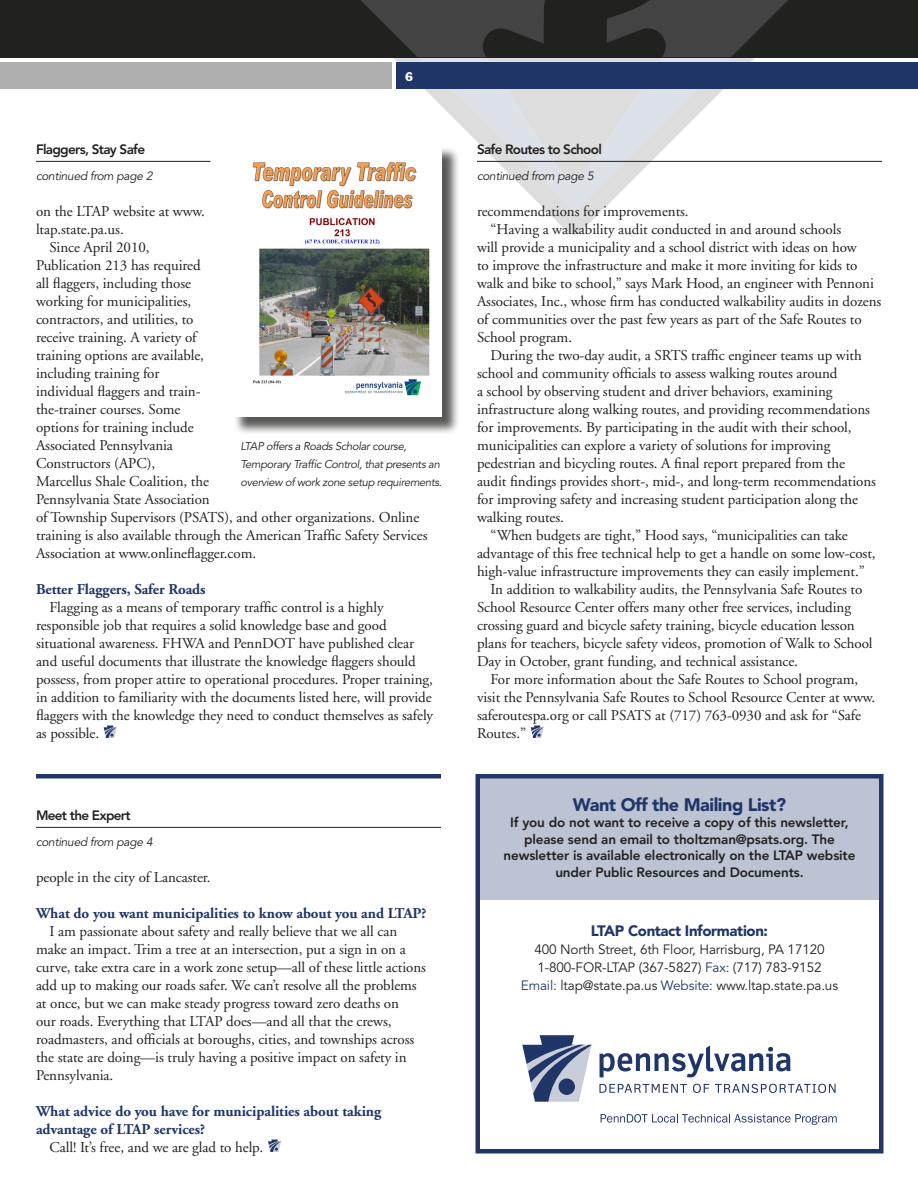
<style>
.page{position:relative;width:918px;height:1188px;background:#fff}
.page>*{position:absolute;margin:0;border:0;box-sizing:border-box;transform-origin:0 0}
.t1{font:900 18px "Avenir";letter-spacing:-.025em;color:#213668}
.t2{font:15px/18px "Adobe Garamond";letter-spacing:-.005em;color:#212120}
.t3{font:700 15px/18px "Adobe Garamond";letter-spacing:-.005em;color:#213668}
.t4{font:900 15px "Avenir";letter-spacing:-.025em;color:#213668}
.t5{font:800 13.5px/16.5px "Avenir";letter-spacing:-.01em;color:#212120;text-align:center}
.t6{font:13.5px/18px "Avenir";letter-spacing:-.01em;color:#212120;text-align:center}
.t7{font:800 13.5px "Avenir";letter-spacing:-.05em;color:#212120}
.t8{font:13.5px "Franklin Gothic EF";color:#fff}
.t9{font:italic 12px "Avenir";letter-spacing:-.025em;color:#212120}
.t10{font:italic 11.25px/18px "Avenir";letter-spacing:-.03em;color:#212120}
.s1{color:#213668}
</style>
<div class="page">
<svg style="left:544px;top:160px;width:330px;height:75px"></svg>
<svg style="left:477px;top:159px;width:261px;height:49px"></svg>
<div style="left:0;top:62px;width:392px;height:27px;background:#afafb0"></div>
<div style="left:0;top:0;width:918px;height:58px;background:#212120"></div>
<div style="left:396px;top:62px;width:522px;height:27px;background:#213668"></div>
<svg style="left:361px;top:0;width:427px;height:159px"></svg>
<div style="left:477px;top:774px;width:405px;height:126px;background:#bcc3d2"></div>
<div style="left:476px;top:774px;width:408px;height:380px;border:4px solid #213668"></div>
<svg style="left:104px;top:726px;width:13px;height:12px"></svg>
<div style="left:233px;top:146px;width:227px;height:289px;background:#212120;opacity:.75"></div>
<img style="left:233px;top:144px;width:208px;height:273px">
<hr style="left:36px;top:161px;width:174px;height:1px;background:#212120">
<hr style="left:477px;top:161px;width:405px;height:1px;background:#212120">
<hr style="left:36px;top:827px;width:405px;height:1px;background:#212120">
<svg style="left:268px;top:1140px;width:13px;height:12px"></svg>
<hr style="left:36px;top:774px;width:405px;height:4px;background:#213668">
<svg style="left:531px;top:726px;width:13px;height:12px"></svg>
<svg style="left:600px;top:1046px;width:190px;height:31px"></svg>
<svg style="left:522px;top:1035px;width:70px;height:67px"></svg>
<div style="left:558px;top:1078px;width:17px;height:17px;background:#213668;border-radius:50%"></div>
<svg style="left:599px;top:1084px;width:88px;height:9px"></svg>
<svg style="left:693px;top:1084px;width:16px;height:9px"></svg>
<svg style="left:715px;top:1084px;width:121px;height:9px"></svg>
<svg style="left:601px;top:1114px;width:236px;height:11px"></svg>
<p class="t7" style="left:36px;top:142px;width:111px">Flaggers, Stay Safe</p>
<p class="t9" style="left:36px;top:169px;width:118px">continued from page 2</p>
<p class="t8" style="left:405px;top:68px;width:10px">6</p>
<p class="t2" style="left:36px;top:203px;width:171px">on the LTAP website at www.</p>
<p class="t2" style="left:36px;top:221px;width:89px">ltap.state.pa.us.</p>
<p class="t2" style="left:50px;top:239px;width:102px">Since April 2010,</p>
<p class="t2" style="left:36px;top:257px;width:166px">Publication 213 has required</p>
<p class="t2" style="left:36px;top:275px;width:157px">all flaggers, including those</p>
<p class="t2" style="left:36px;top:293px;width:157px">working for municipalities,</p>
<p class="t2" style="left:36px;top:311px;width:159px">contractors, and utilities, to</p>
<p class="t2" style="left:36px;top:329px;width:162px">receive training. A variety of</p>
<p class="t2" style="left:36px;top:347px;width:170px">training options are available,</p>
<p class="t2" style="left:36px;top:365px;width:125px">including training for</p>
<p class="t2" style="left:36px;top:383px;width:166px">individual flaggers and train-</p>
<p class="t2" style="left:36px;top:401px;width:146px">the-trainer courses. Some</p>
<p class="t2" style="left:36px;top:419px;width:159px">options for training include</p>
<p class="t2" style="left:36px;top:437px;width:138px">Associated Pennsylvania</p>
<p class="t2" style="left:36px;top:455px;width:121px">Constructors (APC),</p>
<p class="t2" style="left:36px;top:473px;width:174px">Marcellus Shale Coalition, the</p>
<p class="t2" style="left:36px;top:491px;width:175px">Pennsylvania State Association</p>
<p class="t2" style="left:36px;top:509px;width:385px">of Township Supervisors (PSATS), and other organizations. Online</p>
<p class="t2" style="left:36px;top:527px;width:393px">training is also available through the American Traffic Safety Services</p>
<p class="t2" style="left:36px;top:545px;width:222px">Association at www.onlineflagger.com.</p>
<p class="t3" style="left:36px;top:581px;width:171px">Better Flaggers, Safer Roads</p>
<p class="t2" style="left:36px;top:599px;width:399px;text-indent:14px">Flagging as a means of temporary traffic control is a highly responsible job that requires a solid knowledge base and good situational awareness. FHWA and PennDOT have published clear and useful documents that illustrate the knowledge flaggers should possess, from proper attire to operational procedures. Proper training, in addition to familiarity with the documents listed here, will provide flaggers with the knowledge they need to conduct themselves as safely as possible.</p>
<p class="t10" style="left:240px;top:437px;width:203px">LTAP offers a Roads Scholar course,<br>Temporary Traffic Control, that presents an overview of work zone setup requirements.</p>
<p class="t7" style="left:36px;top:808px;width:96px">Meet the Expert</p>
<p class="t9" style="left:36px;top:835px;width:118px">continued from page 4</p>
<p class="t2" style="left:36px;top:869px;width:176px">people in the city of Lancaster.</p>
<p class="t3" style="left:36px;top:905px;width:392px">What do you want municipalities to know about you and LTAP?</p>
<p class="t2" style="left:36px;top:923px;width:392px;text-indent:14px">I am passionate about safety and really believe that we all can make an impact. Trim a tree at an intersection, put a sign in on a curve, take extra care in a work zone setup—all of these little actions add up to making our roads safer. We can’t resolve all the problems at once, but we can make steady progress toward zero deaths on<br>our roads. Everything that LTAP does—and all that the crews, roadmasters, and officials at boroughs, cities, and townships across the state are doing—is truly having a positive impact on safety in Pennsylvania.</p>
<p class="t3" style="left:36px;top:1103px;width:347px">What advice do you have for municipalities about taking advantage of LTAP services?</p>
<p class="t2" style="left:50px;top:1139px;width:215px">Call! It’s free, and we are glad to help.</p>
<p class="t7" style="left:477px;top:142px;width:126px">Safe Routes to School</p>
<p class="t9" style="left:477px;top:169px;width:118px">continued from page 5</p>
<p class="t2" style="left:477px;top:203px;width:213px">recommendations for improvements.</p>
<p class="t2" style="left:490px;top:221px;width:352px">“Having a walkability audit conducted in and around schools</p>
<p class="t2" style="left:477px;top:239px;width:381px">will provide a municipality and a school district with ideas on how</p>
<p class="t2" style="left:477px;top:257px;width:382px">to improve the infrastructure and make it more inviting for kids to</p>
<p class="t2" style="left:477px;top:275px;width:398px">walk and bike to school,” says Mark Hood, an engineer with Pennoni</p>
<p class="t2" style="left:477px;top:293px;width:406px">Associates, Inc., whose firm has conducted walkability audits in dozens</p>
<p class="t2" style="left:477px;top:311px;width:386px">of communities over the past few years as part of the Safe Routes to</p>
<p class="t2" style="left:477px;top:329px;width:97px">School program.</p>
<p class="t2" style="left:490px;top:347px;width:373px">During the two-day audit, a SRTS traffic engineer teams up with</p>
<p class="t2" style="left:477px;top:365px;width:362px">school and community officials to assess walking routes around</p>
<p class="t2" style="left:477px;top:383px;width:357px">a school by observing student and driver behaviors, examining</p>
<p class="t2" style="left:477px;top:401px;width:395px">infrastructure along walking routes, and providing recommendations</p>
<p class="t2" style="left:477px;top:419px;width:376px">for improvements. By participating in the audit with their school,</p>
<p class="t2" style="left:477px;top:437px;width:355px">municipalities can explore a variety of solutions for improving</p>
<p class="t2" style="left:477px;top:455px;width:370px">pedestrian and bicycling routes. A final report prepared from the</p>
<p class="t2" style="left:477px;top:473px;width:400px">audit findings provides short-, mid-, and long-term recommendations</p>
<p class="t2" style="left:477px;top:491px;width:382px">for improving safety and increasing student participation along the</p>
<p class="t2" style="left:477px;top:509px;width:89px">walking routes.</p>
<p class="t2" style="left:490px;top:527px;width:359px">“When budgets are tight,” Hood says, “municipalities can take</p>
<p class="t2" style="left:477px;top:545px;width:400px">advantage of this free technical help to get a handle on some low-cost,</p>
<p class="t2" style="left:477px;top:563px;width:389px">high-value infrastructure improvements they can easily implement.”</p>
<p class="t2" style="left:490px;top:581px;width:373px">In addition to walkability audits, the Pennsylvania Safe Routes to</p>
<p class="t2" style="left:477px;top:599px;width:376px">School Resource Center offers many other free services, including</p>
<p class="t2" style="left:477px;top:617px;width:379px">crossing guard and bicycle safety training, bicycle education lesson</p>
<p class="t2" style="left:477px;top:635px;width:397px">plans for teachers, bicycle safety videos, promotion of Walk to School</p>
<p class="t2" style="left:477px;top:653px;width:323px">Day in October, grant funding, and technical assistance.</p>
<p class="t2" style="left:490px;top:671px;width:369px">For more information about the Safe Routes to School program,</p>
<p class="t2" style="left:477px;top:689px;width:400px">visit the Pennsylvania Safe Routes to School Resource Center at www.</p>
<p class="t2" style="left:477px;top:707px;width:386px">saferoutespa.org or call PSATS at (717) 763-0930 and ask for “Safe</p>
<p class="t2" style="left:477px;top:725px;width:51px">Routes.”</p>
<p class="t1" style="left:573px;top:794px;width:215px">Want Off the Mailing List?</p>
<p class="t5" style="left:504px;top:814px;width:353px">If you do not want to receive a copy of this newsletter, please send an email to tholtzman@psats.org. The newsletter is available electronically on the LTAP website under Public Resources and Documents.</p>
<p class="t4" style="left:591px;top:922px;width:179px">LTAP Contact Information:</p>
<p class="t6" style="left:521px;top:941px;width:319px">400 North Street, 6th Floor, Harrisburg, PA 17120<br>1-800-FOR-LTAP (367-5827) <span class="s1">Fax:</span> (717) 783-9152<br><span class="s1">Email:</span> ltap@state.pa.us <span class="s1">Website:</span> www.ltap.state.pa.us</p>
</div>
